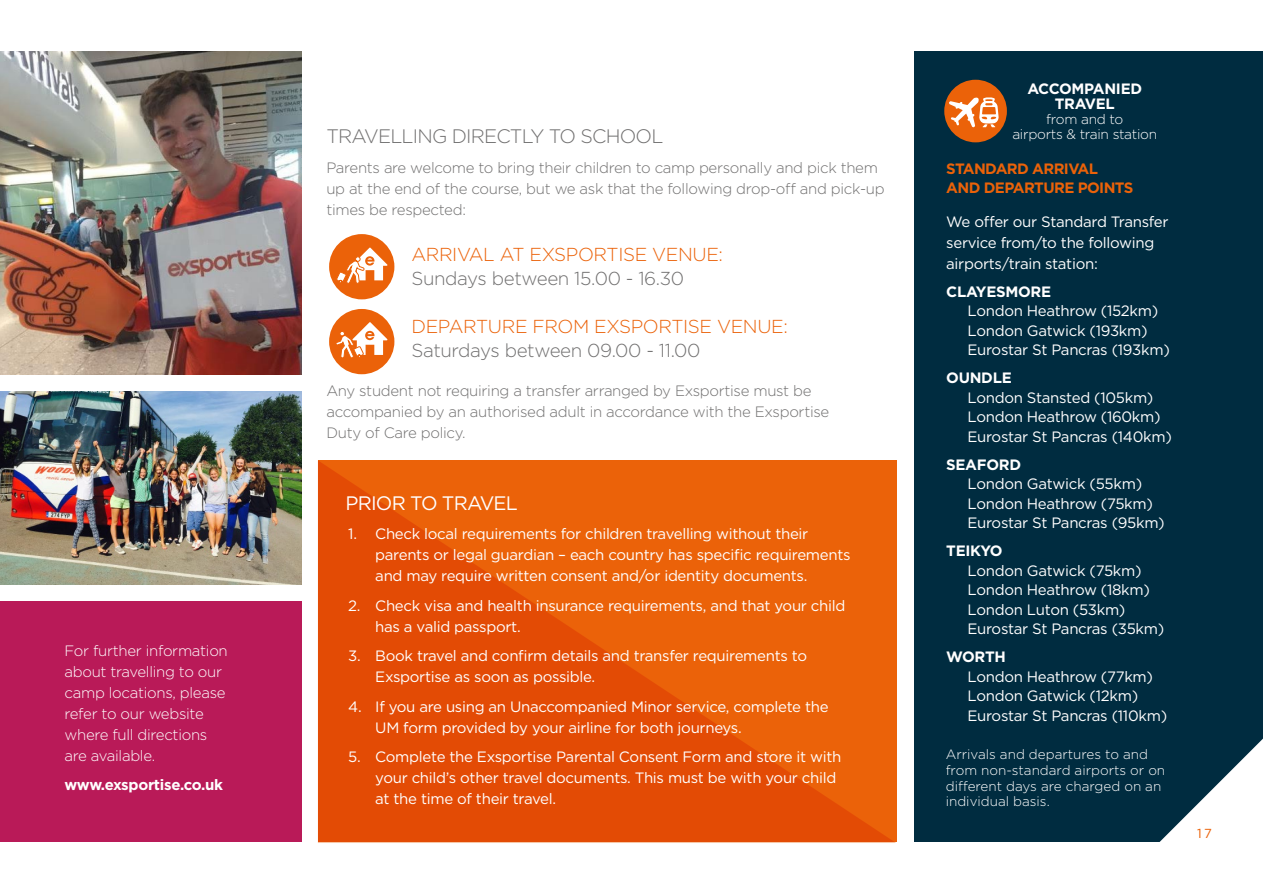
<style>
.page{position:relative;width:1263px;height:893px;background:#fff}
.page>*{position:absolute;margin:0;border:0;box-sizing:border-box;transform-origin:0 0}
.t1{font:300 19.5px "Gotham";letter-spacing:-.04em;color:#706f6f}
.t2{font:19.5px "Gotham";letter-spacing:-.04em;color:#fff}
.t3{font:300 18.75px "Gotham";letter-spacing:-.02em;color:#eb6209}
.t4{font:300 18.75px "Gotham";letter-spacing:-.02em;color:#706f6f}
.t5{font:15px/19.5px "Gotham";letter-spacing:-.02em;color:#fff}
.t6{font:300 15px/21px "Gotham";letter-spacing:-.02em;color:#706f6f}
.t7{font:300 15px/21px "Gotham";letter-spacing:-.02em;color:#fff}
.t8{font:700 15px/15px "Gotham";letter-spacing:-.02em;color:#fff;text-align:center}
.t9{font:700 15px/19.5px "Gotham";letter-spacing:-.04em;color:#eb6209}
.t10{font:300 13.8px/15px "Gotham";letter-spacing:-.02em;color:#fff;text-align:center}
.t11{font:300 13.5px/15.8px "Gotham";color:#fff}
.t12{font:13.05px "Gotham";color:#eb6209}
</style>
<div class="page">
<img style="left:0;top:51px;width:302px;height:323px">
<img style="left:0;top:391px;width:302px;height:194px">
<div style="left:0;top:602px;width:302px;height:240px;background:#b91a58"></div>
<div style="left:329px;top:309px;width:65px;height:65px;background:#eb6209;border-radius:50%"></div>
<svg style="left:336px;top:322px;width:52px;height:42px"></svg>
<div style="left:329px;top:234px;width:65px;height:65px;background:#eb6209;border-radius:50%"></div>
<svg style="left:336px;top:247px;width:52px;height:42px"></svg>
<div style="left:914px;top:51px;width:349px;height:791px;background:#002c40"></div>
<div style="left:944px;top:80px;width:63px;height:62px;background:#eb6209;border-radius:50%"></div>
<svg style="left:949px;top:97px;width:50px;height:30px"></svg>
<svg style="left:318px;top:460px;width:578px;height:383px;background:#e75607"></svg>
<svg style="left:1159px;top:739px;width:104px;height:103px"></svg>
<p class="t7" style="left:64px;top:639px;width:165px">For further information about travelling to our camp locations, please refer to our website where full directions are available.</p>
<p class="t8" style="left:64px;top:777px;width:160px">www.exsportise.co.uk</p>
<h1 class="t1" style="left:326px;top:124px;width:339px">TRAVELLING DIRECTLY TO SCHOOL</h1>
<p class="t6" style="left:326px;top:156px;width:560px">Parents are welcome to bring their children to camp personally and pick them up at the end of the course, but we ask that the following drop-off and pick-up times be respected:</p>
<p class="t3" style="left:411px;top:243px;width:313px">ARRIVAL AT EXSPORTISE VENUE:</p>
<p class="t4" style="left:411px;top:267px;width:274px">Sundays between 15.00 - 16.30</p>
<p class="t3" style="left:411px;top:315px;width:378px">DEPARTURE FROM EXSPORTISE VENUE:</p>
<p class="t4" style="left:411px;top:339px;width:291px">Saturdays between 09.00 - 11.00</p>
<p class="t6" style="left:326px;top:380px;width:504px">Any student not requiring a transfer arranged by Exsportise must be accompanied by an authorised adult in accordance with the Exsportise<br>Duty of Care policy.</p>
<h1 class="t2" style="left:345px;top:491px;width:174px">PRIOR TO TRAVEL</h1>
<p class="t5" style="left:375px;top:523px;width:477px;line-height:21px;text-indent:-27px">1. Check local requirements for children travelling without their parents or legal guardian – each country has specific requirements and may require written consent and/or identity documents.</p>
<p class="t5" style="left:375px;top:595px;width:472px;line-height:21px;text-indent:-27px">2. Check visa and health insurance requirements, and that your child has a valid passport.</p>
<p class="t5" style="left:375px;top:645px;width:433px;line-height:21px;text-indent:-27px">3. Book travel and confirm details and transfer requirements to<br>Exsportise as soon as possible.</p>
<p class="t5" style="left:375px;top:696px;width:455px;line-height:21px;text-indent:-27px">4. If you are using an Unaccompanied Minor service, complete the<br>UM form provided by your airline for both journeys.</p>
<p class="t5" style="left:375px;top:746px;width:468px;line-height:21px;text-indent:-27px">5. Complete the Exsportise Parental Consent Form and store it with your child’s other travel documents. This must be with your child at the time of their travel.</p>
<p class="t8" style="left:1027px;top:81px;width:116px">ACCOMPANIED<br>TRAVEL</p>
<p class="t10" style="left:1012px;top:112px;width:146px">from and to<br>airports &amp; train station</p>
<p class="t9" style="left:946px;top:158px;width:189px">STANDARD ARRIVAL<br>AND DEPARTURE POINTS</p>
<p class="t5" style="left:946px;top:211px;width:224px;line-height:21px">We offer our Standard Transfer service from/to the following airports/train station:</p>
<p class="t8" style="left:946px;top:284px;width:106px">CLAYESMORE</p>
<p class="t5" style="left:967px;top:301px;width:204px">London Heathrow (152km)<br>London Gatwick (193km)<br>Eurostar St Pancras (193km)</p>
<p class="t8" style="left:946px;top:370px;width:67px">OUNDLE</p>
<p class="t5" style="left:967px;top:387px;width:206px">London Stansted (105km)<br>London Heathrow (160km)<br>Eurostar St Pancras (140km)</p>
<p class="t8" style="left:946px;top:457px;width:76px">SEAFORD</p>
<p class="t5" style="left:967px;top:474px;width:199px">London Gatwick (55km)<br>London Heathrow (75km)<br>Eurostar St Pancras (95km)</p>
<p class="t8" style="left:946px;top:543px;width:58px">TEIKYO</p>
<p class="t5" style="left:967px;top:560px;width:198px">London Gatwick (75km)<br>London Heathrow (18km)<br>London Luton (53km)<br>Eurostar St Pancras (35km)</p>
<p class="t8" style="left:946px;top:649px;width:61px">WORTH</p>
<p class="t5" style="left:967px;top:666px;width:201px">London Heathrow (77km)<br>London Gatwick (12km)<br>Eurostar St Pancras (110km)</p>
<p class="t11" style="left:946px;top:746px;width:221px">Arrivals and departures to and from non-standard airports or on different days are charged on an individual basis.</p>
<p class="t12" style="left:1197px;top:824px;width:16px">17</p>
</div>
